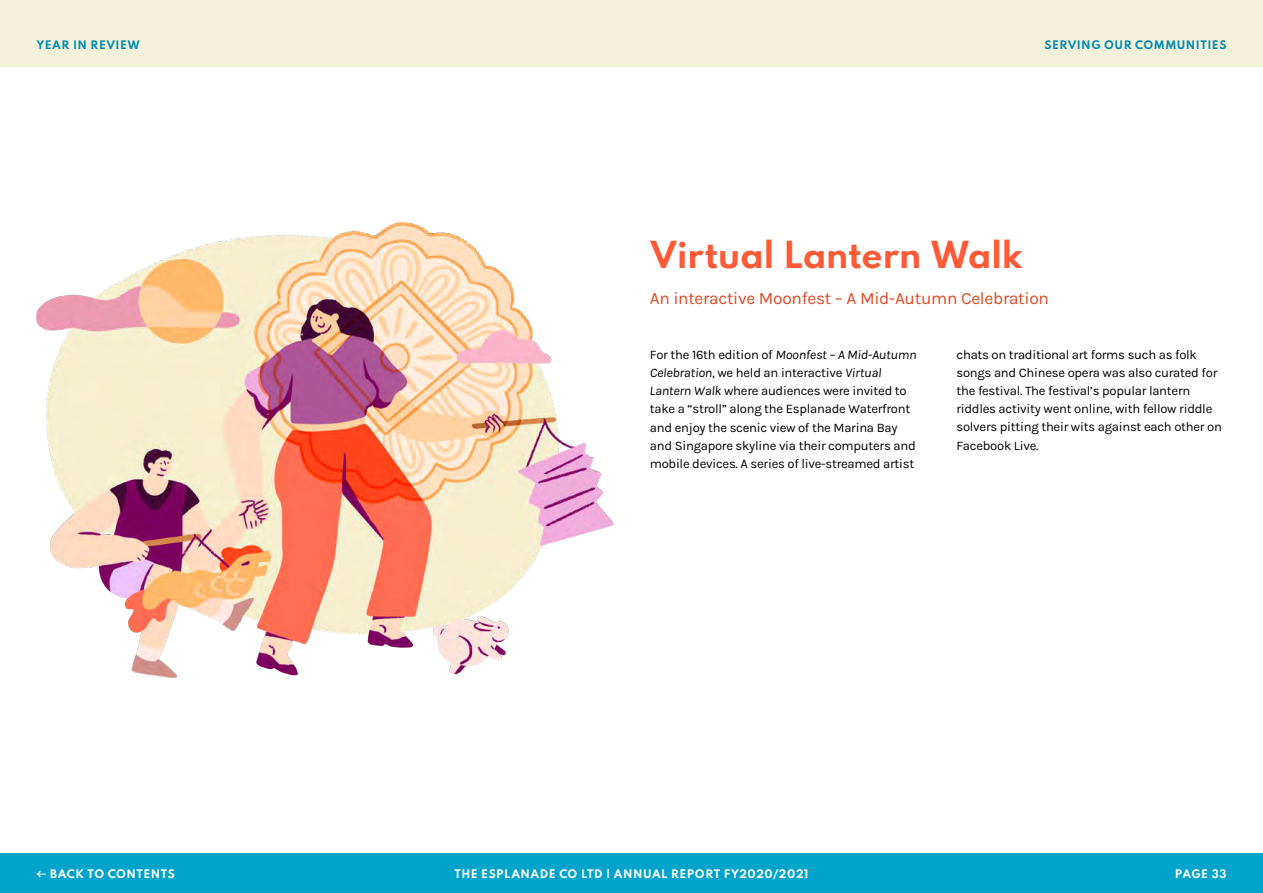
<style>
.page{position:relative;width:1263px;height:893px;background:#fff}
.page>*{position:absolute;margin:0;border:0;box-sizing:border-box;transform-origin:0 0}
.t1{font:700 33px "Spartan";letter-spacing:-.02em;color:#ff5935}
.t2{font:17.25px "Karla";letter-spacing:-.015em;color:#de4923}
.t3{font:13.05px/18.1px "Karla";letter-spacing:-.02em;color:#000}
.t4{font:700 10.5px "Spartan";letter-spacing:.05em;color:#fff}
.t5{font:700 10.5px "Spartan";letter-spacing:.045em;color:#008cb0}
.s1{font-style:italic}
.s2{font-family:"NN Forever Grotesk STD";font-weight:900}
</style>
<div class="page">
<div style="left:0;top:0;width:1263px;height:67px;background:#f4f2db"></div>
<div style="left:0;top:854px;width:1263px;height:39px;background:#00a3c9"></div>
<img style="left:36px;top:222px;width:577px;height:455px">
<p class="t5" style="left:36px;top:37px;width:11px">Year</p>
<p class="t5" style="left:73px;top:37px;width:29px">in Review</p>
<p class="t5" style="left:1044px;top:37px;width:183px">SERVING OUR COMMUNITIES</p>
<h1 class="t1" style="left:650px;top:229px;width:375px">Virtual Lantern Walk</h1>
<h2 class="t2" style="left:650px;top:287px;width:401px">An interactive Moonfest – A Mid-Autumn Celebration</h2>
<p class="t3" style="left:649px;top:345px;width:268px">For the 16th edition of <span class="s1">Moonfest – A Mid-Autumn Celebration</span>, we held an interactive <span class="s1">Virtual Lantern Walk</span> where audiences were invited to take a “stroll” along the Esplanade Waterfront and enjoy the scenic view of the Marina Bay and Singapore skyline via their computers and mobile devices. A series of live-streamed artist</p>
<p class="t3" style="left:956px;top:345px;width:267px">chats on traditional art forms such as folk songs and Chinese opera was also curated for the festival. The festival’s popular lantern riddles activity went online, with fellow riddle solvers pitting their wits against each other on Facebook Live.</p>
<p class="t4" style="left:36px;top:866px;width:140px"><span class="s2">←</span> BACK TO CONTENTS</p>
<p class="t4" style="left:454px;top:866px;width:356px">THE ESPLANADE CO LTD | ANNUAL REPORT FY2020/2021</p>
<p class="t4" style="left:1175px;top:866px;width:53px">PAGE 33</p>
</div>
